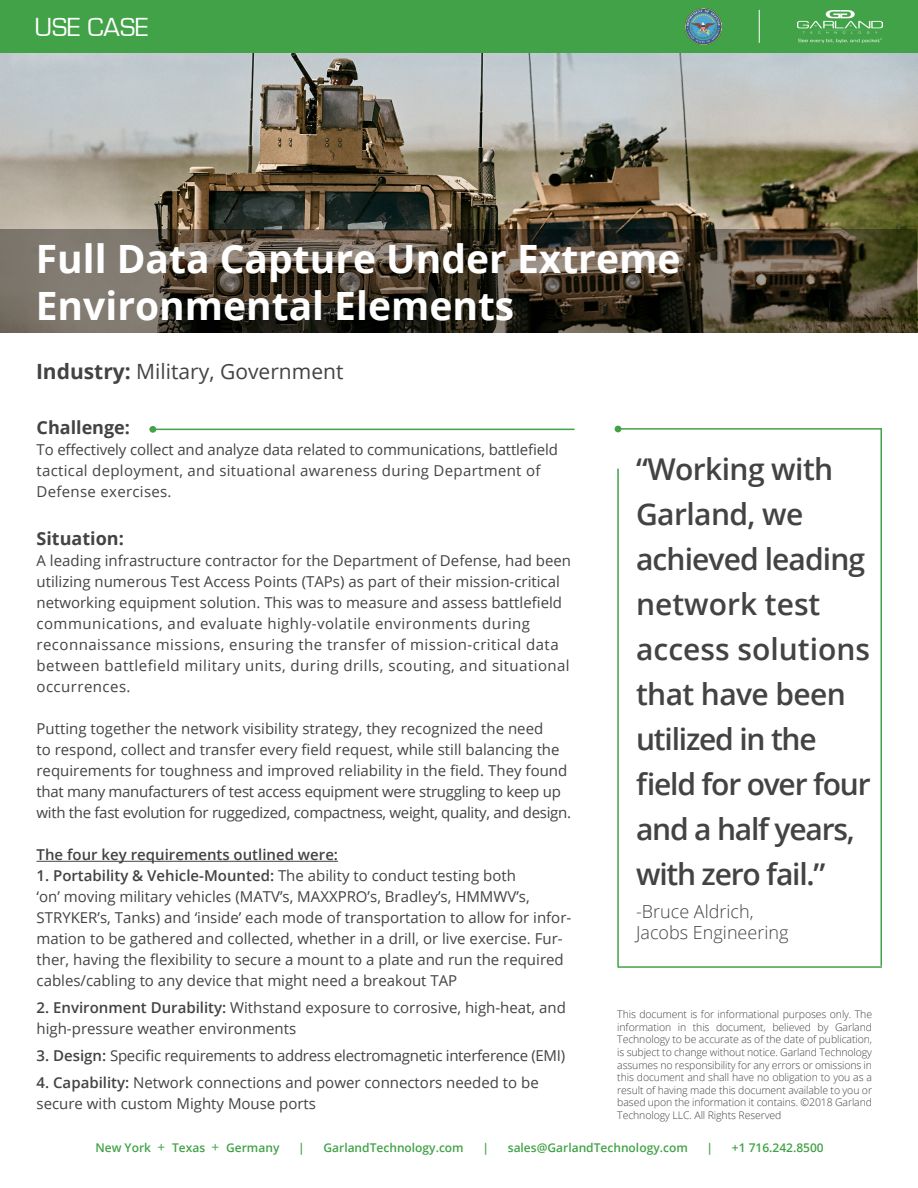
<style>
.page{position:relative;width:918px;height:1188px;background:#fff}
.page>*{position:absolute;margin:0;border:0;box-sizing:border-box;transform-origin:0 0}
.t1{font:700 39px/46.8px "Open Sans";color:#fff}
.t2{font:600 30px/45px "Open Sans";letter-spacing:-.03em;color:#434343}
.t3{font:27px "Eurostile";color:#fff}
.t4{font:21px "Open Sans";color:#434343}
.t5{font:300 18px/21px "Open Sans";color:#434343}
.t6{font:700 18px "Open Sans";color:#434343}
.t7{font:15px/21px "Open Sans";color:#434343}
.t8{font:15px/21px "Open Sans";letter-spacing:.03em;color:#434343}
.t9{font:15px/21px "Open Sans";letter-spacing:.02em;color:#434343}
.t10{font:15px "Open Sans";letter-spacing:-.02em;color:#434343}
.t11{font:600 15px "Open Sans";color:#434343}
.t12{font:600 12px "Open Sans";color:#41a247}
.t13{font:300 10.5px/12.6px "Open Sans";letter-spacing:-.01em;color:#434343;text-align:justify}
.s1{font-weight:700}
.s2{font-weight:600}
.s3{font-weight:400;font-size:13.5px}
</style>
<div class="page">
<img style="left:0;top:52px;width:917px;height:281px">
<div style="left:0;top:0;width:918px;height:52px;background:#41a247"></div>
<img style="left:685px;top:9px;width:36px;height:36px">
<img style="left:797px;top:10px;width:85px;height:33px">
<hr style="left:759px;top:10px;width:1px;height:33px;background:#fff">
<hr style="left:37px;top:861px;width:301px;height:1px;background:#434343">
<div style="left:149px;top:426px;width:7px;height:7px;background:#41a247;border-radius:50%"></div>
<hr style="left:150px;top:429px;width:425px;height:1px;background:#41a247">
<hr style="left:618px;top:428px;width:264px;height:2px;background:#41a247">
<svg style="left:615px;top:426px;width:6px;height:6px"></svg>
<hr style="left:880px;top:428px;width:2px;height:538px;background:#41a247">
<hr style="left:618px;top:966px;width:264px;height:2px;background:#41a247">
<hr style="left:617px;top:469px;width:2px;height:499px;background:#41a247">
<svg style="left:1px;top:229px;width:916px;height:104px;background:#4b4437"></svg>
<p class="t3" style="left:34px;top:12px;width:116px">USE CASE</p>
<p class="t1" style="left:36px;top:234px;width:646px">Full Data Capture Under Extreme<br>Environmental Elements</p>
<p class="t4" style="left:36px;top:357px;width:309px"><span class="s1">Industry:</span> Military, Government</p>
<p class="t6" style="left:37px;top:415px;width:95px">Challenge:</p>
<p class="t9" style="left:37px;top:439px;width:523px">To effectively collect and analyze data related to communications, battlefield tactical deployment, and situational awareness during Department of<br>Defense exercises.</p>
<p class="t6" style="left:37px;top:526px;width:89px">Situation:</p>
<p class="t8" style="left:37px;top:550px;width:536px">A leading infrastructure contractor for the Department of Defense, had been utilizing numerous Test Access Points (TAPs) as part of their mission-critical networking equipment solution. This was to measure and assess battlefield communications, and evaluate highly-volatile environments during reconnaissance missions, ensuring the transfer of mission-critical data between battlefield military units, during drills, scouting, and situational occurrences.</p>
<p class="t7" style="left:37px;top:718px;width:536px">Putting together the network visibility strategy, they recognized the need<br>to respond, collect and transfer every field request, while still balancing the requirements for toughness and improved reliability in the field. They found that many manufacturers of test access equipment were struggling to keep up with the fast evolution for ruggedized, compactness, weight, quality, and design.</p>
<p class="t11" style="left:37px;top:844px;width:303px">The four key requirements outlined were:</p>
<p class="t7" style="left:37px;top:865px;width:536px"><span class="s2">1. Portability &amp; Vehicle-Mounted:</span> The ability to conduct testing both<br>‘on’ moving military vehicles (MATV’s, MAXXPRO’s, Bradley’s, HMMWV’s, STRYKER’s, Tanks) and ‘inside’ each mode of transportation to allow for infor&shy;mation to be gathered and collected, whether in a drill, or live exercise. Fur&shy;ther, having the flexibility to secure a mount to a plate and run the required cables/cabling to any device that might need a breakout TAP</p>
<p class="t7" style="left:37px;top:997px;width:531px"><span class="s2">2. Environment Durability:</span> Withstand exposure to corrosive, high-heat, and high-pressure weather environments</p>
<p class="t10" style="left:37px;top:1045px;width:530px"><span class="s2">3. Design:</span> Specific requirements to address electromagnetic interference (EMI)</p>
<p class="t7" style="left:37px;top:1072px;width:504px"><span class="s2">4. Capability:</span> Network connections and power connectors needed to be secure with custom Mighty Mouse ports</p>
<p class="t2" style="left:636px;top:446px;width:236px">“Working with<br>Garland, we achieved leading network test access solutions that have been utilized in the field for over four and a half years, with zero fail.”</p>
<p class="t5" style="left:636px;top:901px;width:154px">-Bruce Aldrich,<br>Jacobs Engineering</p>
<p class="t13" style="left:617px;top:1008px;width:256px">This document is for informational purposes only. The information in this document, believed by Garland Technology to be accurate as of the date of publication, is subject to change without notice. Garland Technology assumes no responsibility for any errors or omissions in this document and shall have no obligation to you as a result of having made this document available to you or based upon the information it contains. ©2018 Garland Technology LLC. All Rights Reserved</p>
<p class="t12" style="left:95px;top:1140px;width:186px">New York <span class="s3">+</span> Texas <span class="s3">+</span> Germany</p>
<p class="t12" style="left:298px;top:1140px;width:8px">|</p>
<p class="t12" style="left:324px;top:1140px;width:142px">GarlandTechnology.com</p>
<p class="t12" style="left:483px;top:1140px;width:8px">|</p>
<p class="t12" style="left:508px;top:1140px;width:181px">sales@GarlandTechnology.com</p>
<p class="t12" style="left:707px;top:1140px;width:8px">|</p>
<p class="t12" style="left:732px;top:1140px;width:93px">+1 716.242.8500</p>
</div>
